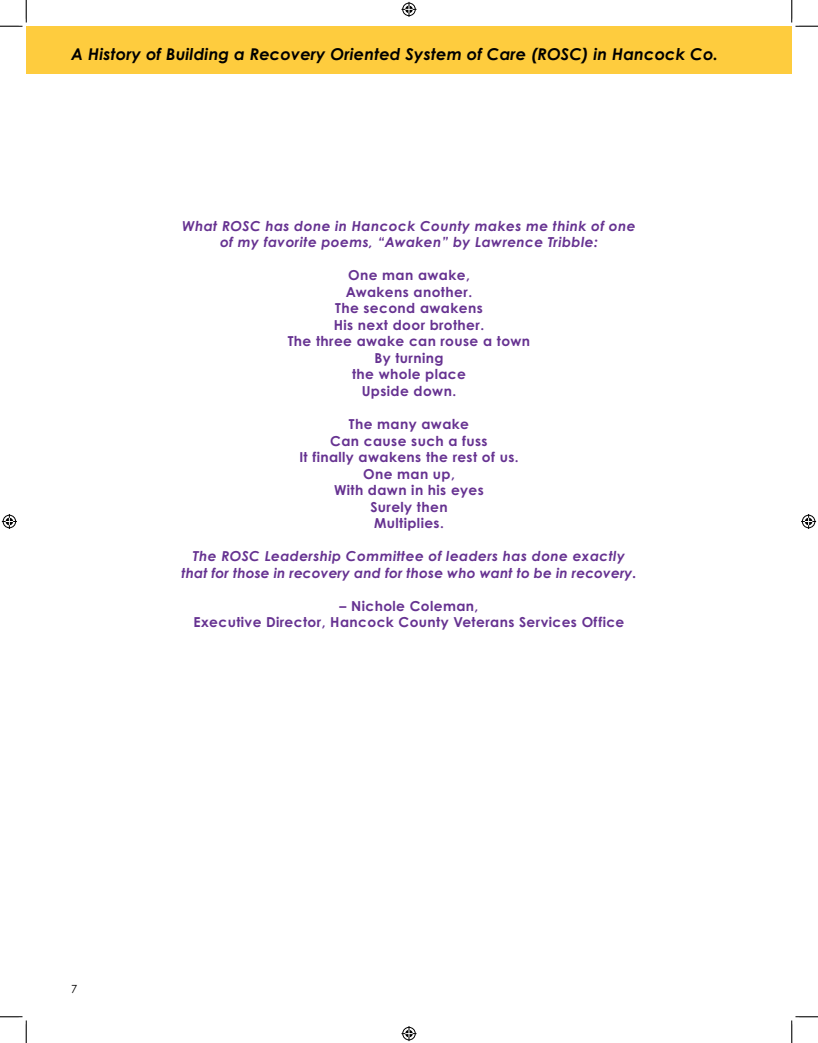
<style>
.page{position:relative;width:818px;height:1043px;background:#fff}
.page>*{position:absolute;margin:0;border:0;box-sizing:border-box;transform-origin:0 0}
.t1{font:italic 700 16.25px "Century Gothic Pro";letter-spacing:.01em;color:#000}
.t2{font:700 13.75px "Century Gothic Pro";letter-spacing:.03em;color:#663291}
.t3{font:italic 700 13.75px/16.5px "Century Gothic Pro";letter-spacing:.03em;color:#663291;text-align:center}
.t4{font:italic 700 13.75px "Century Gothic Pro";letter-spacing:.01em;color:#663291}
.t5{font:11.25px "Century Gothic Pro";color:#000}
</style>
<div class="page">
<div style="left:26px;top:26px;width:765px;height:47px;background:#fecc3e"></div>
<svg style="left:0;top:0;width:27px;height:27px"></svg>
<svg style="left:0;top:1016px;width:27px;height:26px"></svg>
<svg style="left:791px;top:0;width:27px;height:27px"></svg>
<svg style="left:791px;top:1016px;width:27px;height:26px"></svg>
<svg style="left:401px;top:2px;width:15px;height:15px"></svg>
<svg style="left:401px;top:1026px;width:15px;height:15px"></svg>
<svg style="left:2px;top:514px;width:15px;height:15px"></svg>
<svg style="left:801px;top:514px;width:15px;height:15px"></svg>
<p class="t1" style="left:71px;top:44px;width:648px">A History of Building a Recovery Oriented System of Care (ROSC) in Hancock Co.</p>
<p class="t3" style="left:182px;top:217px;width:455px">What ROSC has done in Hancock County makes me think of one of my favorite poems, “Awaken” by Lawrence Tribble:</p>
<p class="t2" style="left:348px;top:267px;width:123px">One man awake,</p>
<p class="t2" style="left:346px;top:283px;width:128px">Awakens another.</p>
<p class="t2" style="left:335px;top:300px;width:149px">The second awakens</p>
<p class="t2" style="left:334px;top:316px;width:152px">His next door brother.</p>
<p class="t2" style="left:288px;top:333px;width:244px">The three awake can rouse a town</p>
<p class="t2" style="left:374px;top:349px;width:71px">By turning</p>
<p class="t2" style="left:352px;top:366px;width:115px">the whole place</p>
<p class="t2" style="left:362px;top:382px;width:96px">Upside down.</p>
<p class="t2" style="left:349px;top:415px;width:122px">The many awake</p>
<p class="t2" style="left:330px;top:432px;width:159px">Can cause such a fuss</p>
<p class="t2" style="left:299px;top:448px;width:221px">It finally awakens the rest of us.</p>
<p class="t2" style="left:363px;top:465px;width:93px">One man up,</p>
<p class="t2" style="left:334px;top:481px;width:151px">With dawn in his eyes</p>
<p class="t2" style="left:370px;top:498px;width:79px">Surely then</p>
<p class="t2" style="left:374px;top:514px;width:71px">Multiplies.</p>
<p class="t3" style="left:193px;top:547px;width:433px">The ROSC Leadership Committee of leaders has done exactly</p>
<p class="t4" style="left:181px;top:564px;width:456px">that for those in recovery and for those who want to be in recovery.</p>
<p class="t2" style="left:339px;top:597px;width:140px">– Nichole Coleman,</p>
<p class="t2" style="left:193px;top:613px;width:432px">Executive Director, Hancock County Veterans Services Office</p>
<p class="t5" style="left:71px;top:982px;width:8px">7</p>
</div>
